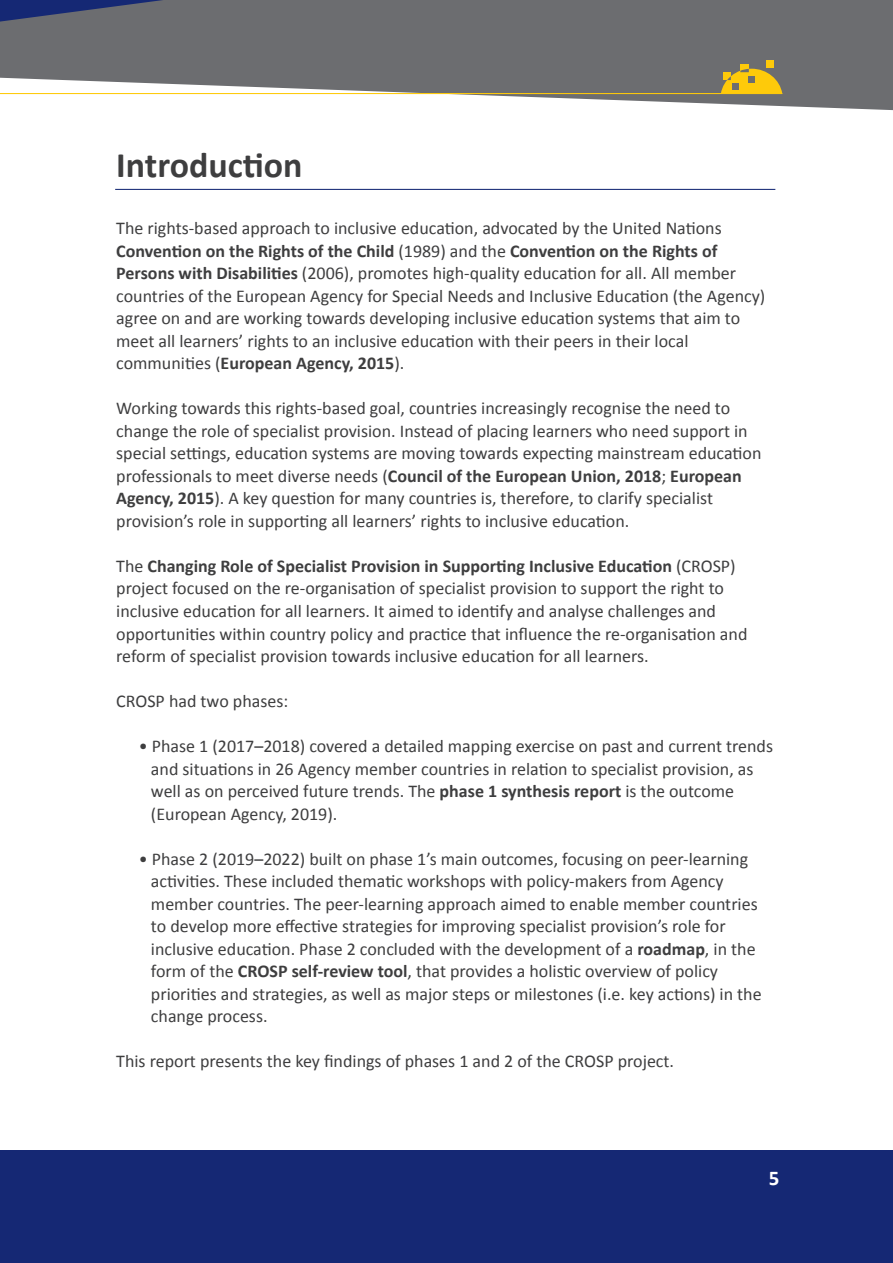
<style>
.page{position:relative;width:893px;height:1263px;background:#fff}
.page>*{position:absolute;margin:0;border:0;box-sizing:border-box;transform-origin:0 0}
.t1{font:700 36px "Calibri";color:#3e3e3f}
.t2{font:700 21px "Calibri";color:#fff}
.t3{font:18px/22.5px "Calibri";color:#3e3e3f}
.s1{font-weight:700}
</style>
<div class="page">
<hr style="left:115px;top:189px;width:660px;height:1px;background:#152874">
<svg style="left:0;top:0;width:893px;height:110px;background:#828385"></svg>
<svg style="left:0;top:0;width:164px;height:22px;background:#414b71"></svg>
<hr style="left:0;top:93px;width:782px;height:1px;background:#feca0a">
<div style="left:767px;top:61px;width:7px;height:7px;background:#feca0a"></div>
<div style="left:740px;top:64px;width:9px;height:8px;background:#feca0a"></div>
<svg style="left:721px;top:69px;width:61px;height:24px"></svg>
<div style="left:0;top:1151px;width:893px;height:112px;background:#152874"></div>
<h1 class="t1" style="left:116px;top:142px;width:188px">Introduction</h1>
<p class="t3" style="left:116px;top:216px;width:651px">The rights-based approach to inclusive education, advocated by the United Nations <span class="s1">Convention on the Rights of the Child</span> (1989) and the <span class="s1">Convention on the Rights of Persons with Disabilities</span> (2006), promotes high-quality education for all. All member countries of the European Agency for Special Needs and Inclusive Education (the Agency) agree on and are working towards developing inclusive education systems that aim to meet all learners’ rights to an inclusive education with their peers in their local communities (<span class="s1">European Agency, 2015</span>).</p>
<p class="t3" style="left:116px;top:396px;width:647px">Working towards this rights-based goal, countries increasingly recognise the need to change the role of specialist provision. Instead of placing learners who need support in special settings, education systems are moving towards expecting mainstream education professionals to meet diverse needs (<span class="s1">Council of the European Union, 2018</span>; <span class="s1">European Agency, 2015</span>). A key question for many countries is, therefore, to clarify specialist provision’s role in supporting all learners’ rights to inclusive education.</p>
<p class="t3" style="left:116px;top:554px;width:633px">The <span class="s1">Changing Role of Specialist Provision in Supporting Inclusive Education</span> (CROSP) project focused on the re-organisation of specialist provision to support the right to inclusive education for all learners. It aimed to identify and analyse challenges and opportunities within country policy and practice that influence the re-organisation and reform of specialist provision towards inclusive education for all learners.</p>
<p class="t3" style="left:116px;top:689px;width:174px">CROSP had two phases:</p>
<p class="t3" style="left:151px;top:734px;width:624px;text-indent:-12px">• Phase 1 (2017–2018) covered a detailed mapping exercise on past and current trends and situations in 26 Agency member countries in relation to specialist provision, as well as on perceived future trends. The <span class="s1">phase 1 synthesis report</span> is the outcome (European Agency, 2019).</p>
<p class="t3" style="left:151px;top:846px;width:612px;text-indent:-12px">• Phase 2 (2019–2022) built on phase 1’s main outcomes, focusing on peer-learning activities. These included thematic workshops with policy-makers from Agency member countries. The peer-learning approach aimed to enable member countries to develop more effective strategies for improving specialist provision’s role for inclusive education. Phase 2 concluded with the development of a <span class="s1">roadmap</span>, in the form of the <span class="s1">CROSP self-review tool</span>, that provides a holistic overview of policy priorities and strategies, as well as major steps or milestones (i.e. key actions) in the change process.</p>
<p class="t3" style="left:116px;top:1049px;width:559px">This report presents the key findings of phases 1 and 2 of the CROSP project.</p>
<p class="t2" style="left:769px;top:1165px;width:12px">5</p>
</div>
